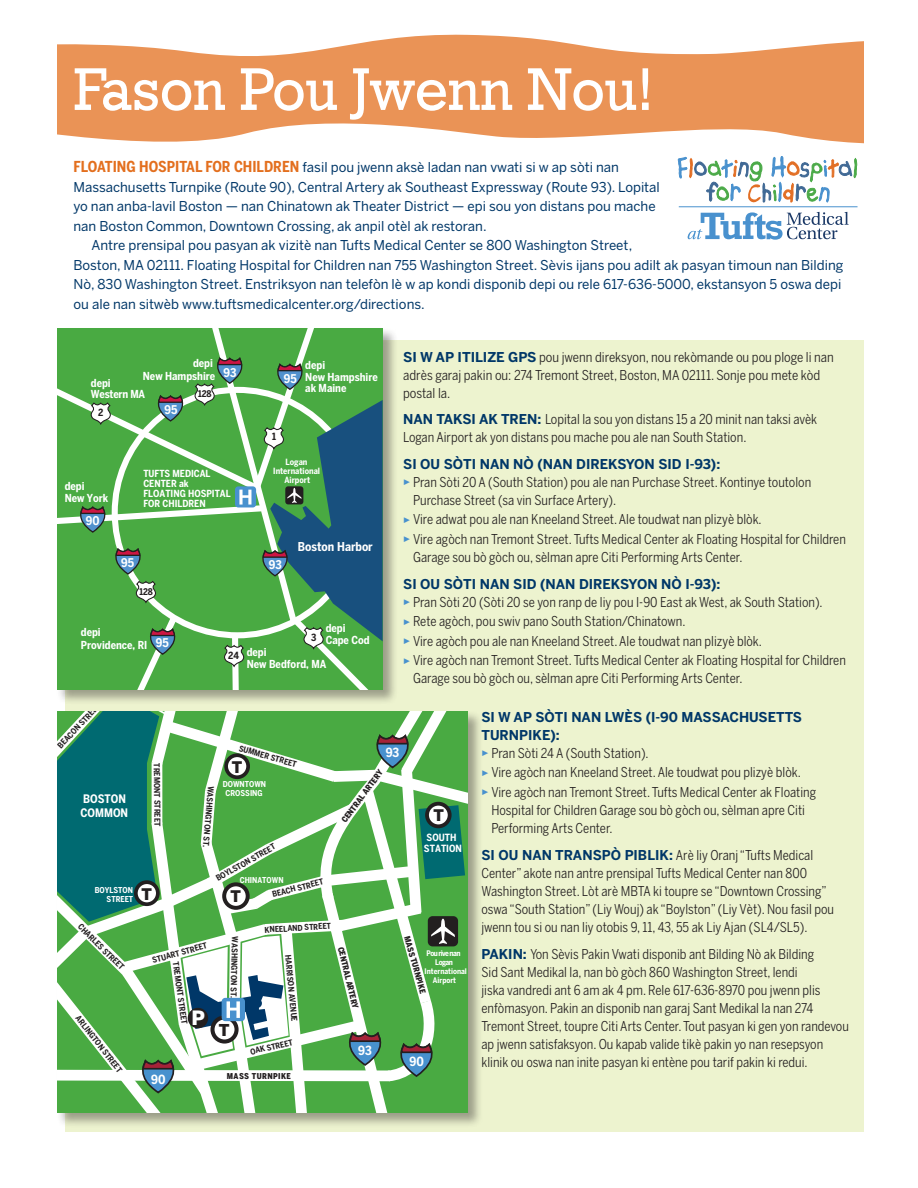
<style>
.page{position:relative;width:918px;height:1188px;background:#fff}
.page>*{position:absolute;margin:0;border:0;box-sizing:border-box;transform-origin:0 0}
.t1{font:60px "Geo Slb 712 Md BT";color:#fff}
.t2{font:900 19.65px "Benton Sans";color:#fff}
.t3{font:900 16.2px "Benton Sans";color:#231f20}
.t4{font:900 15.9px "Benton Sans";color:#231f20}
.t5{font:13.5px/18px "Benton Sans Cond";color:#231f20}
.t6{font:13.5px "Benton Sans";color:#003768}
.t7{font:700 13.5px/18px "Benton Sans";color:#003768}
.t8{font:700 12.6px "Benton Sans Cond";color:#fff}
.t9{font:700 12.15px "Benton Sans Cond";color:#fff}
.t10{font:700 12px "Benton Sans Cond";color:#fff}
.t11{font:700 11.7px/13.6px "Benton Sans Cond";color:#fff}
.t12{font:700 10.95px/12.5px "Benton Sans Cond";color:#fff}
.t13{font:700 9.9px/10.9px "Benton Sans Cond";color:#fff}
.t14{font:700 9.9px "Benton Sans Cond";color:#231f20}
.t15{font:700 9.75px/9.8px "Benton Sans Cond";color:#fff}
.t16{font:700 9.15px "Benton Sans Cond";color:#231f20}
.t17{font:700 8.55px/8.7px "Benton Sans Cond";color:#fff;text-align:center}
.t18{font:700 8.1px "Benton Sans Cond";color:#231f20}
.t19{font:900 8.1px "Benton Sans Cond";letter-spacing:.045em;color:#231f20}
.t20{font:700 8.1px/8.6px "Benton Sans Cond";color:#fff;text-align:center}
.t21{font:700 7.65px/9.1px "Benton Sans Cond";color:#fff;text-align:center}
.s1{font-family:"Benton Sans Cond";font-weight:700;font-size:15px;color:#e36f1e}
.s2{font-family:"Benton Sans";font-weight:700;color:#003768}
.s3{font-family:"Utopia Std";font-size:10.5px;color:#4891ce}
</style>
<div class="page">
<div style="left:65px;top:340px;width:799px;height:792px;background:#edf3cf"></div>
<div style="left:56px;top:327px;width:342px;height:378px;background:#231f20;opacity:.4"></div>
<svg style="left:57px;top:328px;width:326px;height:361px;background:#52a25b"></svg>
<hr style="left:679px;top:206px;width:179px;height:1px;background:#4991ce">
<svg style="left:678px;top:156px;width:179px;height:84px"></svg>
<svg style="left:57px;top:34px;width:807px;height:110px;fill:#ea9356"></svg>
<div style="left:56px;top:711px;width:427px;height:418px;background:#231f20;opacity:.4"></div>
<svg style="left:57px;top:711px;width:411px;height:402px;background:#71b57c"></svg>
<div style="left:188px;top:1008px;width:20px;height:20px;background:#231f20;border-radius:50%"></div>
<h1 class="t1" style="left:74px;top:50px;width:582px">Fason Pou Jwenn Nou!</h1>
<p class="t6" style="left:74px;top:160px;width:547px"><span class="s1">FLOATING HOSPITAL FOR CHILDREN</span> fasil pou jwenn aksè ladan nan vwati si w ap sòti nan</p>
<p class="t6" style="left:73px;top:179px;width:588px">Massachusetts Turnpike (Route 90), Central Artery ak Southeast Expressway (Route 93). Lopital</p>
<p class="t6" style="left:73px;top:199px;width:584px">yo nan anba-lavil Boston — nan Chinatown ak Theater District — epi sou yon distans pou mache</p>
<p class="t6" style="left:73px;top:218px;width:415px">nan Boston Common, Downtown Crossing, ak anpil otèl ak restoran.</p>
<p class="t6" style="left:92px;top:238px;width:542px">Antre prensipal pou pasyan ak vizitè nan Tufts Medical Center se 800 Washington Street,</p>
<p class="t6" style="left:73px;top:257px;width:771px">Boston, MA 02111. Floating Hospital for Children nan 755 Washington Street. Sèvis ijans pou adilt ak pasyan timoun nan Bilding</p>
<p class="t6" style="left:73px;top:277px;width:769px">Nò, 830 Washington Street. Enstriksyon nan telefòn lè w ap kondi disponib depi ou rele 617-636-5000, ekstansyon 5 oswa depi</p>
<p class="t6" style="left:73px;top:296px;width:353px">ou ale nan sitwèb www.tuftsmedicalcenter.org/directions.</p>
<p class="t12" style="left:143px;top:356px;width:74px;line-height:13px;text-align:right">depi<br>New Hampshire</p>
<p class="t12" style="left:91px;top:377px;width:56px;line-height:11.9px">depi<br>Western MA</p>
<p class="t16" style="left:198px;top:389px;width:15px">128</p>
<p class="t14" style="left:98px;top:407px;width:7px">2</p>
<p class="t10" style="left:164px;top:402px;width:14px">95</p>
<p class="t10" style="left:224px;top:365px;width:15px">93</p>
<p class="t12" style="left:65px;top:479px;width:45px">depi<br>New York</p>
<p class="t10" style="left:86px;top:513px;width:15px">90</p>
<p class="t15" style="left:143px;top:469px;width:89px">TUFTS MEDICAL<br>CENTER ak<br>FLOATING HOSPITAL<br>FOR CHILDREN</p>
<p class="t10" style="left:121px;top:555px;width:14px">95</p>
<p class="t16" style="left:139px;top:586px;width:15px">128</p>
<p class="t10" style="left:284px;top:371px;width:14px">95</p>
<p class="t12" style="left:305px;top:359px;width:74px;line-height:11.6px">depi<br>New Hampshire ak Maine</p>
<p class="t14" style="left:272px;top:431px;width:5px">1</p>
<p class="t17" style="left:273px;top:458px;width:48px">Logan<br>International<br>Airport</p>
<p class="t10" style="left:269px;top:557px;width:15px">93</p>
<p class="t9" style="left:298px;top:540px;width:76px">Boston Harbor</p>
<p class="t12" style="left:81px;top:626px;width:68px">depi<br>Providence, RI</p>
<p class="t10" style="left:156px;top:635px;width:14px">95</p>
<p class="t14" style="left:228px;top:650px;width:12px">24</p>
<p class="t12" style="left:326px;top:621px;width:45px">depi<br>Cape Cod</p>
<p class="t14" style="left:311px;top:632px;width:7px">3</p>
<p class="t12" style="left:247px;top:646px;width:81px;line-height:11.9px">depi<br>New Bedford, MA</p>
<p class="t5" style="left:403px;top:348px;width:432px"><span class="s2">SI W AP ITILIZE GPS</span> pou jwenn direksyon, nou rekòmande ou pou ploge li nan adrès garaj pakin ou: 274 Tremont Street, Boston, MA 02111. Sonje pou mete kòd postal la.</p>
<p class="t5" style="left:403px;top:410px;width:416px"><span class="s2">NAN TAKSI AK TREN:</span> Lopital la sou yon distans 15 a 20 minit nan taksi avèk<br>Logan Airport ak yon distans pou mache pou ale nan South Station.</p>
<p class="t7" style="left:403px;top:455px;width:319px">SI OU SÒTI NAN NÒ (NAN DIREKSYON SID I-93):</p>
<p class="t5" style="left:413px;top:473px;width:400px;text-indent:-10px"><span class="s3">▶</span> Pran Sòti 20 A (South Station) pou ale nan Purchase Street. Kontinye toutolon<br>Purchase Street (sa vin Surface Artery).</p>
<p class="t5" style="left:403px;top:510px;width:444px;line-height:19.5px"><span class="s3">▶</span> Vire adwat pou ale nan Kneeland Street. Ale toudwat nan plizyè blòk.<br><span class="s3">▶</span> Vire agòch nan Tremont Street. Tufts Medical Center ak Floating Hospital for Children</p>
<p class="t5" style="left:413px;top:548px;width:331px">Garage sou bò gòch ou, sèlman apre Citi Performing Arts Center.</p>
<p class="t7" style="left:403px;top:575px;width:319px">SI OU SÒTI NAN SID (NAN DIREKSYON NÒ I-93):</p>
<p class="t5" style="left:403px;top:592px;width:444px;line-height:19.5px"><span class="s3">▶</span> Pran Sòti 20 (Sòti 20 se yon ranp de liy pou I-90 East ak West, ak South Station).<br><span class="s3">▶</span> Rete agòch, pou swiv pano South Station/Chinatown.<br><span class="s3">▶</span> Vire agòch pou ale nan Kneeland Street. Ale toudwat nan plizyè blòk.<br><span class="s3">▶</span> Vire agòch nan Tremont Street. Tufts Medical Center ak Floating Hospital for Children</p>
<p class="t5" style="left:413px;top:669px;width:331px">Garage sou bò gòch ou, sèlman apre Citi Performing Arts Center.</p>
<p class="t18" style="left:56px;top:744px;width:59px;rotate:-47deg">BEACON STREET</p>
<p class="t11" style="left:80px;top:792px;width:49px">BOSTON<br>COMMON</p>
<p class="t20" style="left:95px;top:886px;width:40px;text-align:right">BOYLSTON<br>STREET</p>
<p class="t18" style="left:83px;top:922px;width:63px;rotate:45deg">CHARLES STREET</p>
<p class="t18" style="left:81px;top:1013px;width:71px;rotate:52deg">ARLINGTON STREET</p>
<p class="t18" style="left:161px;top:763px;width:64px;rotate:89deg">TREMONT STREET</p>
<p class="t4" style="left:141px;top:885px;width:12px">T</p>
<p class="t18" style="left:241px;top:743px;width:61px;rotate:16deg">SUMMER STREET</p>
<p class="t4" style="left:232px;top:758px;width:12px">T</p>
<p class="t20" style="left:223px;top:780px;width:45px">DOWNTOWN<br>CROSSING</p>
<p class="t18" style="left:216px;top:786px;width:63px;rotate:95deg">WASHINGTON ST.</p>
<p class="t18" style="left:214px;top:875px;width:68px;rotate:-30deg">BOYLSTON STREET</p>
<p class="t20" style="left:240px;top:876px;width:45px">CHINATOWN</p>
<p class="t18" style="left:271px;top:890px;width:54px;rotate:-14deg">BEACH STREET</p>
<p class="t4" style="left:230px;top:887px;width:12px">T</p>
<p class="t18" style="left:264px;top:925px;width:68px;rotate:-4deg">KNEELAND STREET</p>
<p class="t8" style="left:386px;top:745px;width:15px">93</p>
<p class="t19" style="left:339px;top:819px;width:65px;rotate:-53deg">CENTRAL ARTERY</p>
<p class="t4" style="left:434px;top:806px;width:12px">T</p>
<p class="t13" style="left:424px;top:833px;width:39px">SOUTH<br>STATION</p>
<p class="t18" style="left:151px;top:955px;width:58px;rotate:-15deg">STUART STREET</p>
<p class="t18" style="left:180px;top:961px;width:64px;rotate:82deg">TREMONT STREET</p>
<h2 class="t2" style="left:192px;top:1007px;width:15px">P</h2>
<p class="t8" style="left:151px;top:1072px;width:16px">90</p>
<p class="t18" style="left:240px;top:937px;width:63px;rotate:91deg">WASHINGTON ST.</p>
<p class="t18" style="left:293px;top:954px;width:69px;rotate:84deg">HARRISON AVENUE</p>
<p class="t18" style="left:249px;top:1047px;width:45px;rotate:-13deg">OAK STREET</p>
<p class="t19" style="left:227px;top:1071px;width:66px">MASS TURNPIKE</p>
<p class="t3" style="left:219px;top:1021px;width:12px">T</p>
<p class="t19" style="left:345px;top:946px;width:65px;rotate:76deg">CENTRAL ARTERY</p>
<p class="t8" style="left:358px;top:1043px;width:15px">93</p>
<p class="t19" style="left:411px;top:935px;width:61px;rotate:74deg">MASS TURNPIKE</p>
<p class="t21" style="left:425px;top:949px;width:44px">Pou rive nan<br>Logan<br>International<br>Airport</p>
<p class="t8" style="left:410px;top:1054px;width:16px">90</p>
<p class="t7" style="left:481px;top:708px;width:322px">SI W AP SÒTI NAN LWÈS (I-90 MASSACHUSETTS<br>TURNPIKE):</p>
<p class="t5" style="left:482px;top:743px;width:336px;line-height:19.5px"><span class="s3">▶</span> Pran Sòti 24 A (South Station).<br><span class="s3">▶</span> Vire agòch nan Kneeland Street. Ale toudwat pou plizyè blòk.<br><span class="s3">▶</span> Vire agòch nan Tremont Street. Tufts Medical Center ak Floating</p>
<p class="t5" style="left:491px;top:801px;width:315px">Hospital for Children Garage sou bò gòch ou, sèlman apre Citi<br>Performing Arts Center.</p>
<p class="t5" style="left:482px;top:846px;width:354px"><span class="s2">SI OU NAN TRANSPÒ PIBLIK:</span> Arè liy Oranj “Tufts Medical Center” akote nan antre prensipal Tufts Medical Center nan 800<br>Washington Street. Lòt arè MBTA ki toupre se “Downtown Crossing” oswa “South Station” (Liy Wouj) ak “Boylston” (Liy Vèt). Nou fasil pou jwenn tou si ou nan liy otobis 9, 11, 43, 55 ak Liy Ajan (SL4/SL5).</p>
<p class="t5" style="left:482px;top:945px;width:369px"><span class="s2">PAKIN:</span> Yon Sèvis Pakin Vwati disponib ant Bilding Nò ak Bilding<br>Sid Sant Medikal la, nan bò gòch 860 Washington Street, lendi<br>jiska vandredi ant 6 am ak 4 pm. Rele 617-636-8970 pou jwenn plis enfòmasyon. Pakin an disponib nan garaj Sant Medikal la nan 274<br>Tremont Street, toupre Citi Arts Center. Tout pasyan ki gen yon randevou ap jwenn satisfaksyon. Ou kapab valide tikè pakin yo nan resepsyon klinik ou oswa nan inite pasyan ki entène pou tarif pakin ki redui.</p>
</div>
